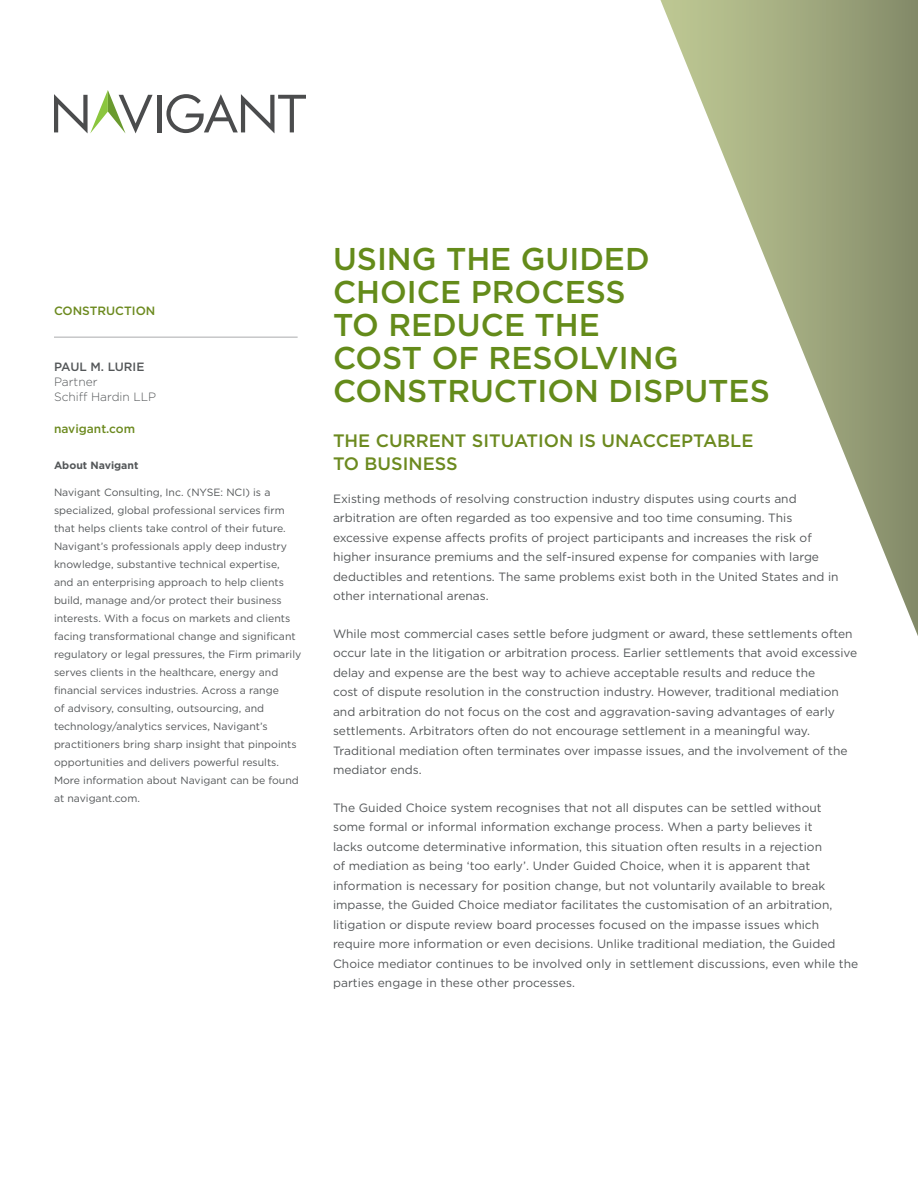
<style>
.page{position:relative;width:918px;height:1188px;background:#fff}
.page>*{position:absolute;margin:0;border:0;box-sizing:border-box;transform-origin:0 0}
.COVER_-_Title_Green{font:500 31.5px/33px "Gotham";color:#648b1a}
.BOD_-_Copy_Headers{font:500 18px/22.5px "Gotham";color:#6c8a1f}
.BOD_-_Copy_P1_Gray{font:12px/19.5px "Gotham";color:#545759}
.COVER_TEXT_-_url{font:500 12px "Gotham";color:#6c8a1f}
.COVER_TEXT_-_Contact{font:300 12px "Gotham";color:#545759}
.COVER_TEXT_-_Contact-2{font:500 12px "Gotham";color:#545759}
.COVER_TEXT_-_SB_Body{font:10.5px/18px "Gotham";color:#545759}
.COVER_TEXT_-_SB_Head{font:700 10.5px "Gotham";color:#545759}
</style>
<div class="page">
<hr style="left:157px;top:95px;width:4px;height:37px;background:#4b4c4d">
<svg style="left:166px;top:94px;width:140px;height:39px"></svg>
<svg style="left:54px;top:90px;width:99px;height:43px"></svg>
<svg style="left:660px;top:0;width:258px;height:636px"></svg>
<hr style="left:54px;top:337px;width:244px;height:1px;background:#aaacad">
<p class="COVER_TEXT_-_url" style="left:54px;top:303px;width:103px">CONSTRUCTION</p>
<p class="COVER_TEXT_-_Contact-2" style="left:54px;top:358px;width:92px">PAUL M. LURIE</p>
<p class="COVER_TEXT_-_Contact" style="left:54px;top:374px;width:45px">Partner</p>
<p class="COVER_TEXT_-_Contact" style="left:54px;top:389px;width:104px">Schiff Hardin LLP</p>
<p class="COVER_TEXT_-_url" style="left:54px;top:421px;width:83px">navigant.com</p>
<p class="COVER_TEXT_-_SB_Head" style="left:54px;top:458px;width:86px">About Navigant</p>
<p class="COVER_TEXT_-_SB_Body" style="left:54px;top:483px;width:249px">Navigant Consulting, Inc. (NYSE: NCI) is a specialized, global professional services firm that helps clients take control of their future.<br>Navigant’s professionals apply deep industry knowledge, substantive technical expertise, and an enterprising approach to help clients build, manage and/or protect their business interests. With a focus on markets and clients facing transformational change and significant regulatory or legal pressures, the Firm primarily serves clients in the healthcare, energy and financial services industries. Across a range<br>of advisory, consulting, outsourcing, and technology/analytics services, Navigant’s practitioners bring sharp insight that pinpoints opportunities and delivers powerful results.<br>More information about Navigant can be found at navigant.com.</p>
<p class="COVER_-_Title_Green" style="left:333px;top:242px;width:438px">USING THE GUIDED<br>CHOICE PROCESS<br>TO REDUCE THE<br>COST OF RESOLVING<br>CONSTRUCTION DISPUTES</p>
<p class="BOD_-_Copy_Headers" style="left:333px;top:429px;width:422px">THE CURRENT SITUATION IS UNACCEPTABLE<br>TO BUSINESS</p>
<p class="BOD_-_Copy_P1_Gray" style="left:333px;top:488px;width:507px">Existing methods of resolving construction industry disputes using courts and arbitration are often regarded as too expensive and too time consuming. This excessive expense affects profits of project participants and increases the risk of higher insurance premiums and the self-insured expense for companies with large deductibles and retentions. The same problems exist both in the United States and in other international arenas.</p>
<p class="BOD_-_Copy_P1_Gray" style="left:333px;top:623px;width:526px">While most commercial cases settle before judgment or award, these settlements often occur late in the litigation or arbitration process. Earlier settlements that avoid excessive delay and expense are the best way to achieve acceptable results and reduce the<br>cost of dispute resolution in the construction industry. However, traditional mediation and arbitration do not focus on the cost and aggravation-saving advantages of early settlements. Arbitrators often do not encourage settlement in a meaningful way.<br>Traditional mediation often terminates over impasse issues, and the involvement of the mediator ends.</p>
<p class="BOD_-_Copy_P1_Gray" style="left:333px;top:797px;width:527px">The Guided Choice system recognises that not all disputes can be settled without<br>some formal or informal information exchange process. When a party believes it<br>lacks outcome determinative information, this situation often results in a rejection<br>of mediation as being ‘too early’. Under Guided Choice, when it is apparent that information is necessary for position change, but not voluntarily available to break impasse, the Guided Choice mediator facilitates the customisation of an arbitration, litigation or dispute review board processes focused on the impasse issues which require more information or even decisions. Unlike traditional mediation, the Guided Choice mediator continues to be involved only in settlement discussions, even while the parties engage in these other processes.</p>
</div>
